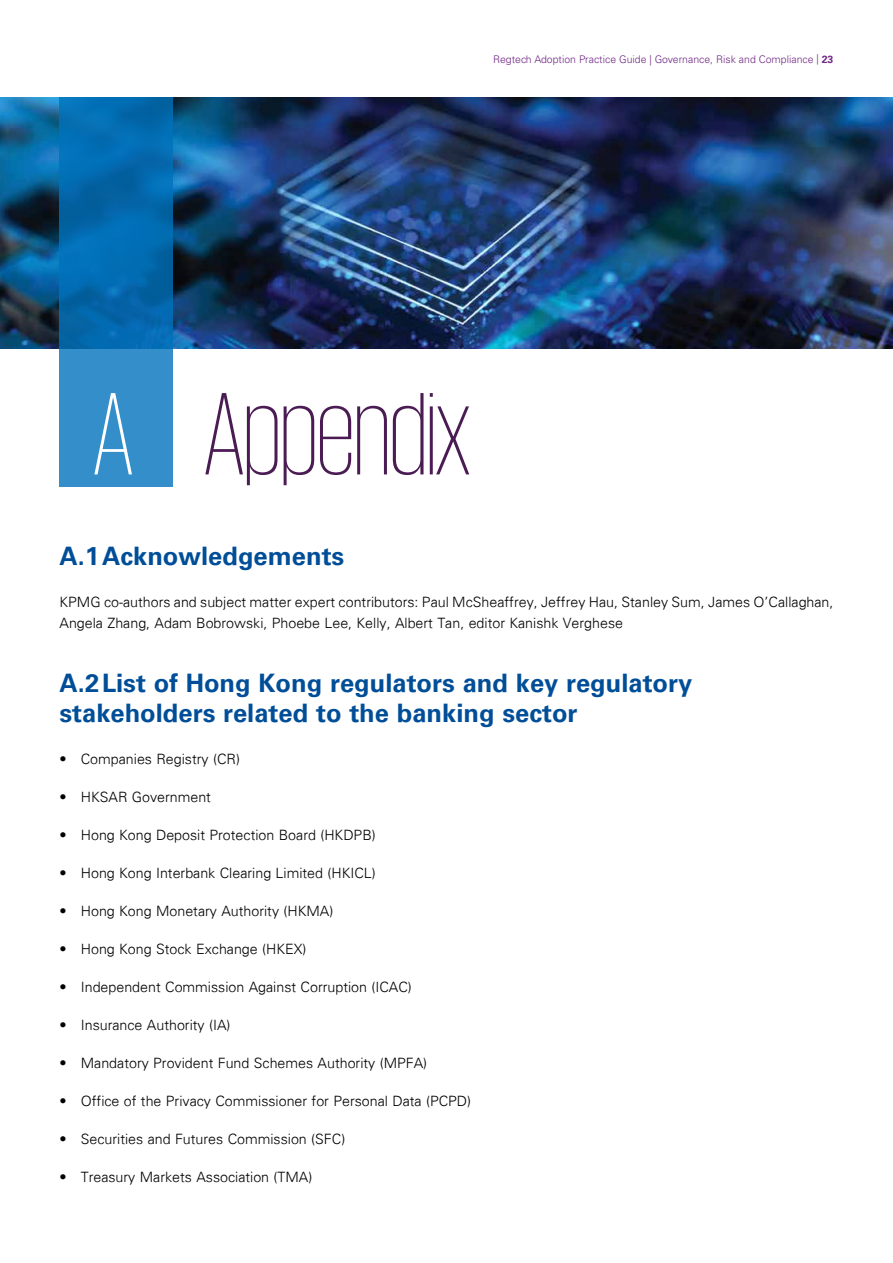
<style>
.page{position:relative;width:893px;height:1263px;background:#fff}
.page>*{position:absolute;margin:0;border:0;box-sizing:border-box;transform-origin:0 0}
.SVY_-_inside___subhe{font:200 120px "KPMG";letter-spacing:-.01em;color:#4b1c54}
.Body_head{font:700 25.5px/30px "Univers 65";color:#004e98}
.SVY_-_inside___body{font:300 14.25px "Univers 45";color:#000}
.Body_head-2{font:300 14.25px/21px "Univers 45";color:#000}
.t1{font:300 10.5px "Univers LT Std";color:#702784}
.s1{font-family:"Univers 65";font-weight:700}
.s2{color:#fff}
</style>
<div class="page">
<img style="left:0;top:98px;width:893px;height:250px">
<svg style="left:60px;top:98px;width:113px;height:389px;background:#1376b7"></svg>
<p class="t1" style="left:493px;top:53px;width:342px">Regtech Adoption Practice Guide | Governance, Risk and Compliance | <span class="s1">23</span></p>
<p class="SVY_-_inside___subhe" style="left:93px;top:377px;width:378px"><span class="s2">A</span> Appendix</p>
<p class="Body_head" style="left:60px;top:541px;width:286px">A.1Acknowledgements</p>
<p class="Body_head-2" style="left:60px;top:591px;width:775px">KPMG co-authors and subject matter expert contributors: Paul McSheaffrey, Jeffrey Hau, Stanley Sum, James O’Callaghan,<br>Angela Zhang, Adam Bobrowski, Phoebe Lee, Kelly, Albert Tan, editor Kanishk Verghese</p>
<p class="Body_head" style="left:60px;top:668px;width:634px">A.2List of Hong Kong regulators and key regulatory stakeholders related to the banking sector</p>
<p class="SVY_-_inside___body" style="left:60px;top:750px;width:182px">• Companies Registry (CR)</p>
<p class="SVY_-_inside___body" style="left:60px;top:788px;width:153px">• HKSAR Government</p>
<p class="SVY_-_inside___body" style="left:60px;top:826px;width:318px">• Hong Kong Deposit Protection Board (HKDPB)</p>
<p class="SVY_-_inside___body" style="left:60px;top:865px;width:318px">• Hong Kong Interbank Clearing Limited (HKICL)</p>
<p class="SVY_-_inside___body" style="left:60px;top:903px;width:275px">• Hong Kong Monetary Authority (HKMA)</p>
<p class="SVY_-_inside___body" style="left:60px;top:941px;width:248px">• Hong Kong Stock Exchange (HKEX)</p>
<p class="SVY_-_inside___body" style="left:60px;top:979px;width:354px">• Independent Commission Against Corruption (ICAC)</p>
<p class="SVY_-_inside___body" style="left:60px;top:1017px;width:172px">• Insurance Authority (IA)</p>
<p class="SVY_-_inside___body" style="left:60px;top:1055px;width:369px">• Mandatory Provident Fund Schemes Authority (MPFA)</p>
<p class="SVY_-_inside___body" style="left:60px;top:1093px;width:413px">• Office of the Privacy Commissioner for Personal Data (PCPD)</p>
<p class="SVY_-_inside___body" style="left:60px;top:1131px;width:287px">• Securities and Futures Commission (SFC)</p>
<p class="SVY_-_inside___body" style="left:60px;top:1169px;width:254px">• Treasury Markets Association (TMA)</p>
</div>
